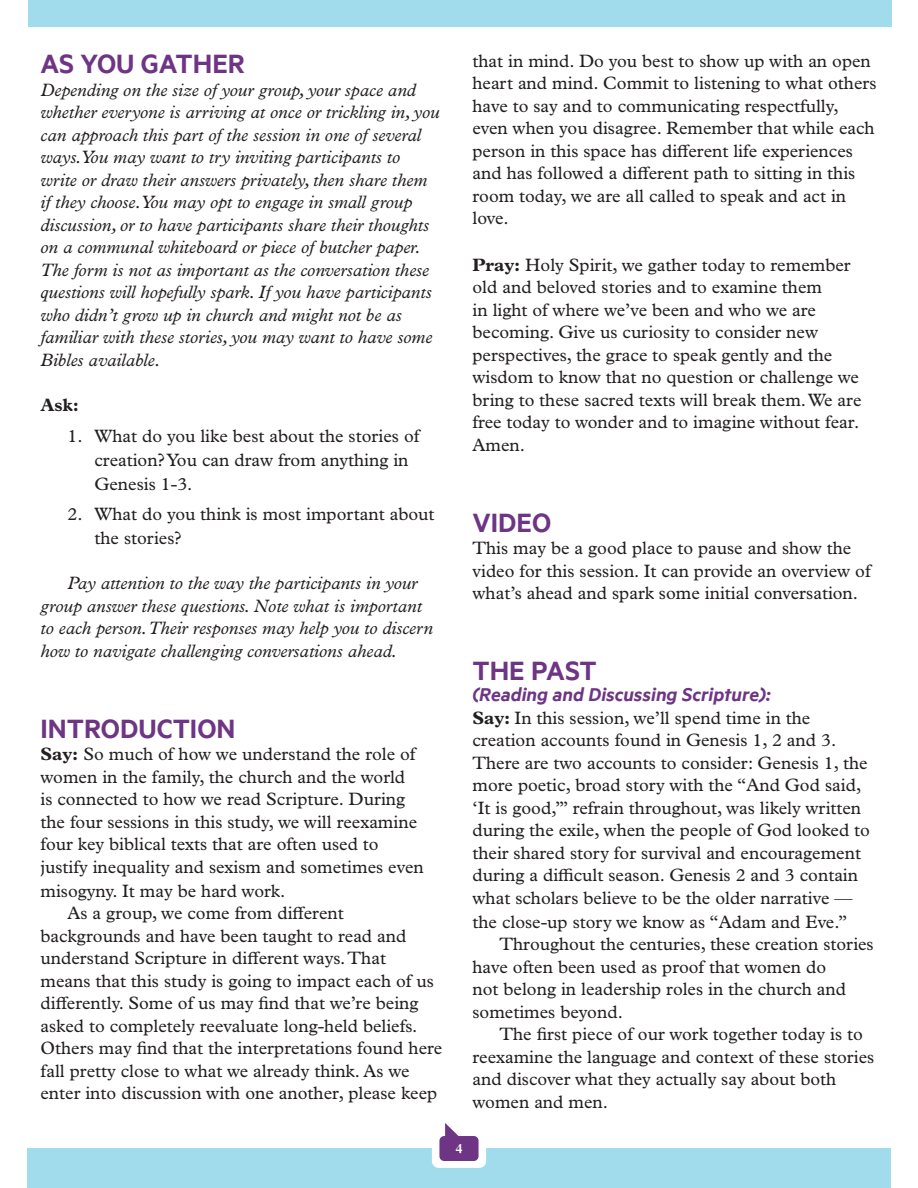
<style>
.page{position:relative;width:918px;height:1188px;background:#fff}
.page>*{position:absolute;margin:0;border:0;box-sizing:border-box;transform-origin:0 0}
.t1{font:600 30px "Metric";color:#6e3585}
.t2{font:italic 600 21px "Metric";color:#6e3585}
.t3{font:18px/22.5px "Plantin MT Pro";color:#231f20}
.t4{font:italic 18px/22.5px "Plantin MT Pro";color:#231f20}
.t5{font:700 18px "Plantin MT Pro";color:#231f20}
.t6{font:700 13.5px "Plantin MT Pro";color:#fff}
.s1{font-weight:700}
</style>
<div class="page">
<div style="left:27px;top:1148px;width:864px;height:40px;background:#a1dcec"></div>
<div style="left:432px;top:1104px;width:54px;height:64px;background:#fff;border-radius:7px"></div>
<div style="left:28px;top:0;width:864px;height:27px;background:#a1dcec"></div>
<svg style="left:439px;top:1123px;width:40px;height:38px"></svg>
<h1 class="t1" style="left:40px;top:46px;width:206px">AS YOU GATHER</h1>
<p class="t4" style="left:40px;top:79px;width:401px">Depending on the size of your group, your space and whether everyone is arriving at once or trickling in, you can approach this part of the session in one of several ways. You may want to try inviting participants to write or draw their answers privately, then share them if they choose. You may opt to engage in small group discussion, or to have participants share their thoughts on a communal whiteboard or piece of butcher paper.<br>The form is not as important as the conversation these questions will hopefully spark. If you have participants who didn’t grow up in church and might not be as familiar with these stories, you may want to have some Bibles available.</p>
<p class="t5" style="left:40px;top:394px;width:40px">Ask:</p>
<p class="t3" style="left:94px;top:424px;width:326px;line-height:24px;text-indent:-27px">1. What do you like best about the stories of creation? You can draw from anything in<br>Genesis 1-3.</p>
<p class="t3" style="left:94px;top:503px;width:342px;line-height:24px;text-indent:-27px">2. What do you think is most important about the stories?</p>
<p class="t4" style="left:40px;top:572px;width:394px;text-indent:27px">Pay attention to the way the participants in your group answer these questions. Note what is important to each person. Their responses may help you to discern how to navigate challenging conversations ahead.</p>
<h1 class="t1" style="left:40px;top:711px;width:196px">INTRODUCTION</h1>
<p class="t3" style="left:40px;top:743px;width:377px"><span class="s1">Say:</span> So much of how we understand the role of</p>
<p class="t3" style="left:40px;top:766px;width:366px">women in the family, the church and the world</p>
<p class="t3" style="left:40px;top:788px;width:366px">is connected to how we read Scripture. During</p>
<p class="t3" style="left:40px;top:811px;width:378px">the four sessions in this study, we will reexamine</p>
<p class="t3" style="left:40px;top:833px;width:340px">four key biblical texts that are often used to</p>
<p class="t3" style="left:40px;top:856px;width:385px">justify inequality and sexism and sometimes even</p>
<p class="t3" style="left:40px;top:880px;width:246px">misogyny. It may be hard work.</p>
<p class="t3" style="left:68px;top:902px;width:278px">As a group, we come from different</p>
<p class="t3" style="left:40px;top:925px;width:368px">backgrounds and have been taught to read and</p>
<p class="t3" style="left:40px;top:947px;width:347px">understand Scripture in different ways. That</p>
<p class="t3" style="left:40px;top:970px;width:395px">means that this study is going to impact each of us</p>
<p class="t3" style="left:40px;top:992px;width:380px">differently. Some of us may find that we’re being</p>
<p class="t3" style="left:40px;top:1015px;width:378px">asked to completely reevaluate long-held beliefs.</p>
<p class="t3" style="left:40px;top:1037px;width:403px">Others may find that the interpretations found here</p>
<p class="t3" style="left:40px;top:1060px;width:371px">fall pretty close to what we already think. As we</p>
<p class="t3" style="left:40px;top:1082px;width:398px">enter into discussion with one another, please keep</p>
<p class="t3" style="left:472px;top:49px;width:406px">that in mind. Do you best to show up with an open heart and mind. Commit to listening to what others have to say and to communicating respectfully, even when you disagree. Remember that while each person in this space has different life experiences and has followed a different path to sitting in this room today, we are all called to speak and act in love.</p>
<p class="t3" style="left:472px;top:253px;width:390px"><span class="s1">Pray:</span> Holy Spirit, we gather today to remember old and beloved stories and to examine them<br>in light of where we’ve been and who we are becoming. Give us curiosity to consider new perspectives, the grace to speak gently and the wisdom to know that no question or challenge we bring to these sacred texts will break them. We are free today to wonder and to imagine without fear.<br>Amen.</p>
<h1 class="t1" style="left:472px;top:504px;width:80px">VIDEO</h1>
<p class="t3" style="left:472px;top:537px;width:400px">This may be a good place to pause and show the video for this session. It can provide an overview of what’s ahead and spark some initial conversation.</p>
<h1 class="t1" style="left:472px;top:653px;width:126px">THE PAST</h1>
<p class="t2" style="left:472px;top:682px;width:299px">(Reading and Discussing Scripture):</p>
<p class="t3" style="left:472px;top:706px;width:399px"><span class="s1">Say:</span> In this session, we’ll spend time in the creation accounts found in Genesis 1, 2 and 3.<br>There are two accounts to consider: Genesis 1, the more poetic, broad story with the “And God said, ‘It is good,’” refrain throughout, was likely written during the exile, when the people of God looked to their shared story for survival and encouragement during a difficult season. Genesis 2 and 3 contain what scholars believe to be the older narrative — the close-up story we know as “Adam and Eve.”</p>
<p class="t3" style="left:472px;top:933px;width:403px;text-indent:27px">Throughout the centuries, these creation stories have often been used as proof that women do<br>not belong in leadership roles in the church and sometimes beyond.</p>
<p class="t3" style="left:472px;top:1023px;width:403px;text-indent:27px">The first piece of our work together today is to reexamine the language and context of these stories and discover what they actually say about both women and men.</p>
<p class="t6" style="left:455px;top:1140px;width:9px">4</p>
</div>
